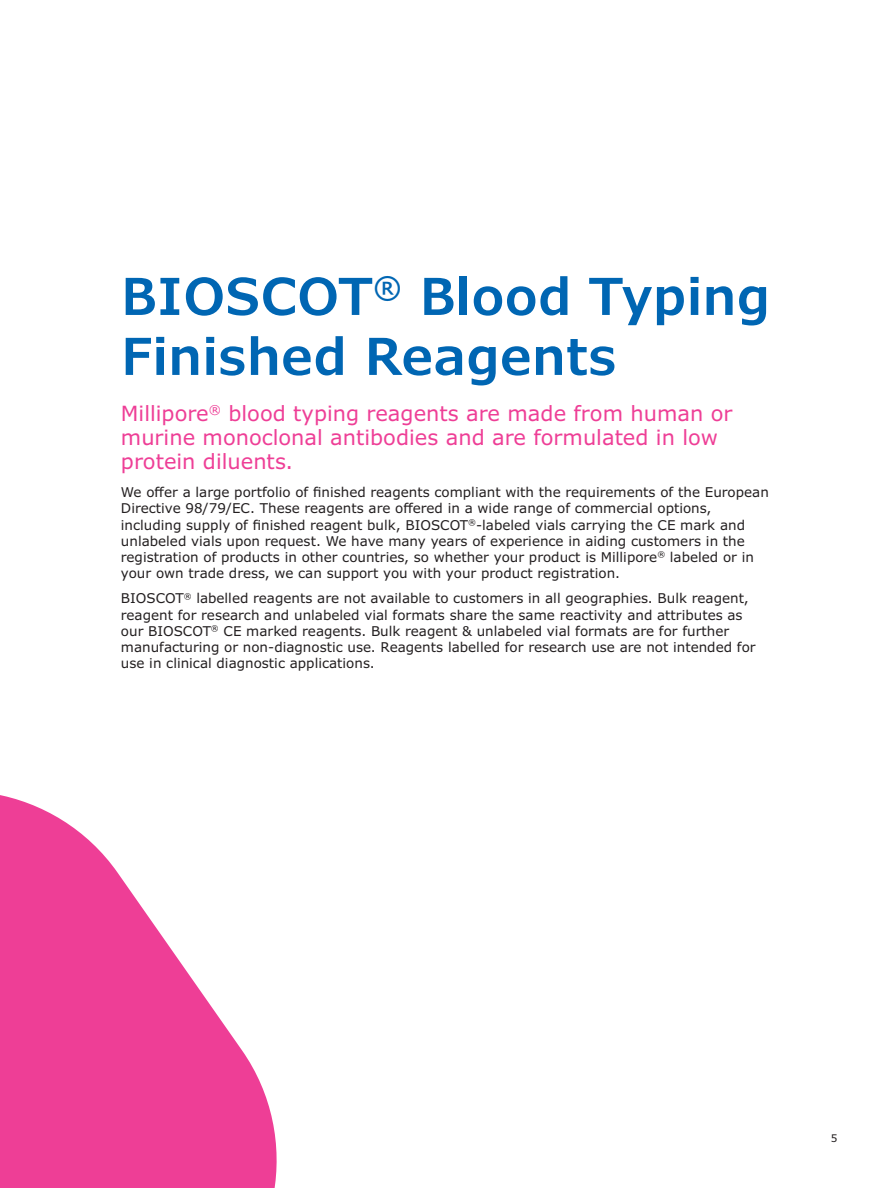
<style>
.page{position:relative;width:891px;height:1188px;background:#fff}
.page>*{position:absolute;margin:0;border:0;box-sizing:border-box;transform-origin:0 0}
.t1{font:600 51px/60px "Verdana Pro";color:#0066b3}
.t2{font:21px/24px "Verdana Pro";color:#ee3e96}
.t3{font:13.5px/16.2px "Verdana Pro";color:#231f20}
.t4{font:10.5px "Verdana Pro";color:#231f20}
</style>
<div class="page">
<svg style="left:0;top:795px;width:277px;height:393px;fill:#ee3e96"></svg>
<h1 class="t1" style="left:121px;top:267px;width:651px">BIOSCOT<sup>®</sup> Blood Typing<br>Finished Reagents</h1>
<h2 class="t2" style="left:121px;top:401px;width:613px">Millipore<sup>®</sup> blood typing reagents are made from human or murine monoclonal antibodies and are formulated in low protein diluents.</h2>
<p class="t3" style="left:121px;top:484px;width:650px">We offer a large portfolio of finished reagents compliant with the requirements of the European Directive 98/79/EC. These reagents are offered in a wide range of commercial options, including supply of finished reagent bulk, BIOSCOT<sup>®</sup>-labeled vials carrying the CE mark and unlabeled vials upon request. We have many years of experience in aiding customers in the registration of products in other countries, so whether your product is Millipore<sup>®</sup> labeled or in your own trade dress, we can support you with your product registration.</p>
<p class="t3" style="left:121px;top:591px;width:636px">BIOSCOT<sup>®</sup> labelled reagents are not available to customers in all geographies. Bulk reagent, reagent for research and unlabeled vial formats share the same reactivity and attributes as our BIOSCOT<sup>®</sup> CE marked reagents. Bulk reagent &amp; unlabeled vial formats are for further manufacturing or non-diagnostic use. Reagents labelled for research use are not intended for use in clinical diagnostic applications.</p>
<p class="t4" style="left:831px;top:1131px;width:8px">5</p>
</div>
